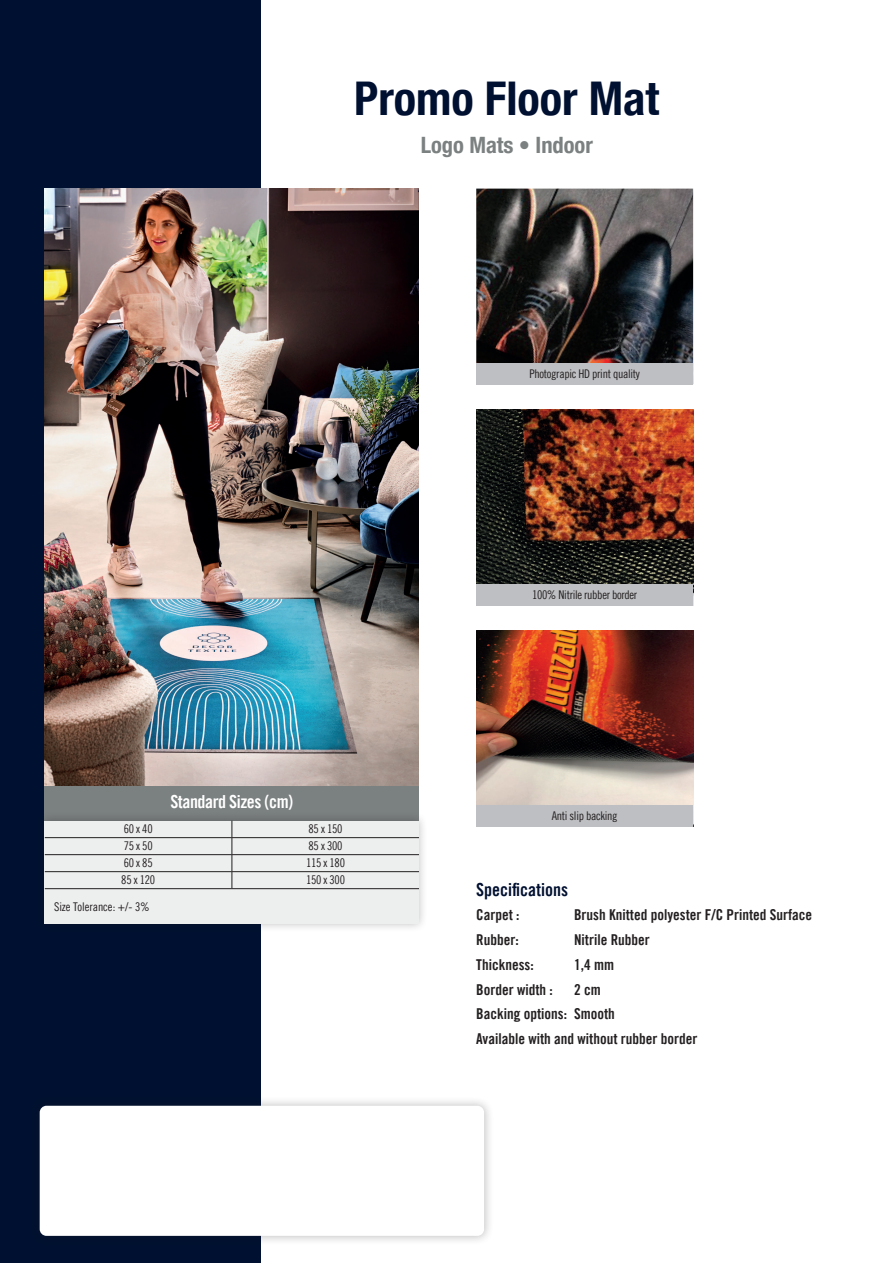
<style>
.page{position:relative;width:893px;height:1263px;background:#fff}
.page>*{position:absolute;margin:0;border:0;box-sizing:border-box;transform-origin:0 0}
.t1{font:700 condensed 46.5px "Helvetica Neue LT Pro";color:#001030}
.t2{font:700 condensed 22.5px "Helvetica Neue LT Pro";color:#7b8080}
.t3{font:18px "Trade Gothic LT Pro Bd Cn 20";letter-spacing:-.025em;color:#fff}
.t4{font:18px "Trade Gothic LT Pro Bd Cn 20";color:#001030}
.t5{font:15px/24.8px "Trade Gothic LT Pro Bd Cn 20";color:#231f20}
.t6{font:12px "Trade Gothic LT Pro Cn 18";letter-spacing:-.025em;color:#231f20}
.t7{font:12px "Trade Gothic LT Pro Cn 18";color:#231f20}
</style>
<div class="page">
<div style="left:0;top:0;width:261px;height:1263px;background:#001030"></div>
<div style="left:30px;top:1096px;width:464px;height:149px;background:#231f20;opacity:.3"></div>
<div style="left:40px;top:1106px;width:444px;height:130px;background:#fff;border-radius:7px"></div>
<div style="left:45px;top:779px;width:374px;height:46px;background:#7b8080"></div>
<div style="left:35px;top:811px;width:393px;height:122px;background:#231f20;opacity:.3"></div>
<div style="left:45px;top:821px;width:374px;height:102px;background:#edeeee"></div>
<hr style="left:232px;top:854px;width:187px;height:1px;background:#231f20">
<hr style="left:232px;top:871px;width:187px;height:1px;background:#231f20">
<hr style="left:232px;top:888px;width:187px;height:1px;background:#231f20">
<svg style="left:232px;top:821px;width:1px;height:67px"></svg>
<hr style="left:232px;top:837px;width:187px;height:1px;background:#231f20">
<hr style="left:45px;top:837px;width:187px;height:1px;background:#231f20">
<hr style="left:45px;top:854px;width:187px;height:1px;background:#231f20">
<hr style="left:45px;top:871px;width:187px;height:1px;background:#231f20">
<hr style="left:45px;top:888px;width:187px;height:1px;background:#231f20">
<img style="left:45px;top:189px;width:374px;height:597px">
<img style="left:476px;top:189px;width:217px;height:174px">
<div style="left:476px;top:363px;width:217px;height:21px;background:#bebfc2"></div>
<img style="left:476px;top:410px;width:217px;height:174px">
<div style="left:476px;top:584px;width:217px;height:21px;background:#bebfc2"></div>
<img style="left:476px;top:631px;width:217px;height:174px">
<div style="left:476px;top:805px;width:217px;height:21px;background:#bebfc2"></div>
<h1 class="t1" style="left:354px;top:70px;width:307px">Promo Floor Mat</h1>
<h2 class="t2" style="left:421px;top:132px;width:174px">Logo Mats • Indoor</h2>
<p class="t3" style="left:170px;top:790px;width:124px">Standard Sizes (cm)</p>
<p class="t6" style="left:124px;top:822px;width:30px">60 x 40</p>
<p class="t6" style="left:309px;top:822px;width:35px">85 x 150</p>
<p class="t6" style="left:124px;top:839px;width:30px">75 x 50</p>
<p class="t6" style="left:309px;top:839px;width:35px">85 x 300</p>
<p class="t6" style="left:124px;top:856px;width:30px">60 x 85</p>
<p class="t6" style="left:306px;top:856px;width:40px">115 x 180</p>
<p class="t6" style="left:121px;top:873px;width:35px">85 x 120</p>
<p class="t6" style="left:306px;top:873px;width:40px">150 x 300</p>
<p class="t7" style="left:54px;top:899px;width:97px">Size Tolerance: +/- 3%</p>
<p class="t6" style="left:529px;top:366px;width:112px">Photograpic HD print quality</p>
<p class="t6" style="left:532px;top:587px;width:107px">100% Nitrile rubber border</p>
<p class="t6" style="left:552px;top:808px;width:67px">Anti slip backing</p>
<p class="t4" style="left:476px;top:878px;width:93px">Specifications</p>
<p class="t5" style="left:476px;top:902px;width:45px">Carpet :</p>
<p class="t5" style="left:574px;top:902px;width:240px">Brush Knitted polyester F/C Printed Surface</p>
<p class="t5" style="left:476px;top:927px;width:44px">Rubber:</p>
<p class="t5" style="left:574px;top:927px;width:77px">Nitrile Rubber</p>
<p class="t5" style="left:476px;top:952px;width:59px">Thickness:</p>
<p class="t5" style="left:574px;top:952px;width:41px">1,4 mm</p>
<p class="t5" style="left:476px;top:977px;width:78px">Border width :</p>
<p class="t5" style="left:476px;top:977px;width:223px;text-indent:98px">2 cm<br>Backing options: Smooth<br>Available with and without rubber border</p>
</div>
